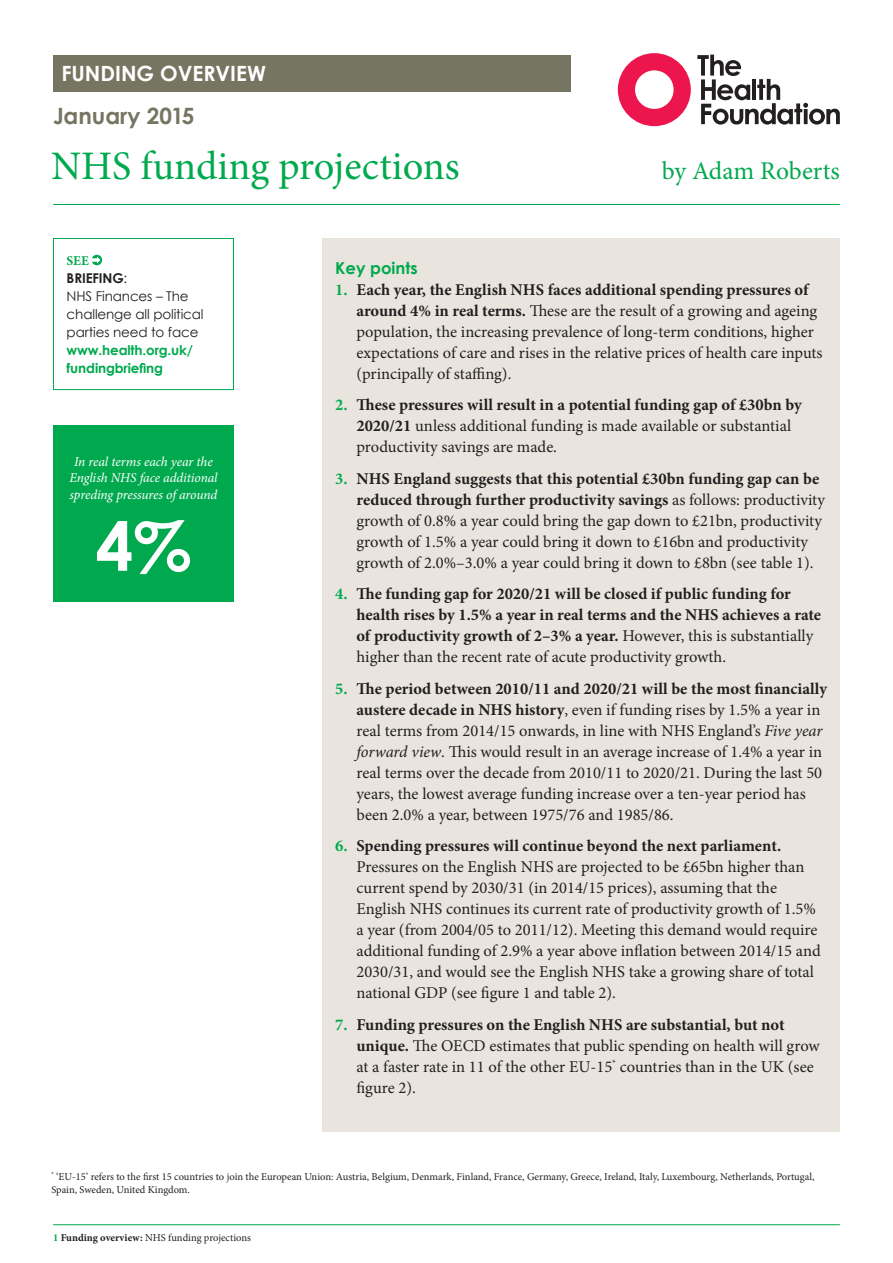
<style>
.page{position:relative;width:893px;height:1263px;background:#fff}
.page>*{position:absolute;margin:0;border:0;box-sizing:border-box;transform-origin:0 0}
.t1{font:700 67.5px "Century Gothic";color:#fff}
.Document_title{font:40.5px "Minion Pro";color:#00a94e}
.t2{font:25.5px "Minion Pro";color:#00a94e}
.Date{font:700 22.5px "Century Gothic";color:#767561}
.t3{font:700 21px "Century Gothic";color:#fff}
.t4{font:16.5px/21px "Minion Pro";color:#231f20}
.t5{font:700 16.5px/21px "Minion Pro";color:#231f20}
.Sub_heading{font:700 16.5px "Century Gothic";color:#00a94e}
.See_-_text{font:13.5px/18px "Century Gothic";letter-spacing:-.01em;color:#231f20}
.t6{font:italic 13.5px/16.5px "Minion Pro";letter-spacing:-.01em;color:#fff;text-align:center}
.t7{font:700 13.5px "Minion Pro";color:#00a94e}
.t8{font:10.5px/13.5px "Minion Pro";color:#231f20}
.s1{font-weight:700}
.s2{font-weight:700;color:#00a94e}
.s3{color:#00a94e}
.s4{font-weight:400}
.s5{font-style:italic}
</style>
<div class="page">
<hr style="left:53px;top:1224px;width:787px;height:1px;background:#00a94e">
<div style="left:322px;top:238px;width:518px;height:893px;background:#e9e5de"></div>
<hr style="left:53px;top:204px;width:787px;height:1px;background:#00a94e">
<svg style="left:92px;top:255px;width:10px;height:10px"></svg>
<div style="left:53px;top:238px;width:181px;height:152px;border:1px solid #00a94e"></div>
<div style="left:53px;top:425px;width:181px;height:176px;background:#00a94e"></div>
<svg style="left:697px;top:55px;width:143px;height:70px"></svg>
<svg style="left:618px;top:53px;width:73px;height:73px"></svg>
<div style="left:53px;top:55px;width:517px;height:36px;background:#767561"></div>
<p class="t3" style="left:61px;top:57px;width:206px">FUNDING OVERVIEW</p>
<p class="Date" style="left:53px;top:99px;width:143px">January 2015</p>
<p class="Document_title" style="left:51px;top:139px;width:410px">NHS funding projections</p>
<p class="t2" style="left:662px;top:154px;width:179px">by Adam Roberts</p>
<p class="t7" style="left:67px;top:251px;width:24px">SEE</p>
<p class="See_-_text" style="left:67px;top:269px;width:138px"><span class="s1">BRIEFING</span>:<br>NHS Finances – The challenge all political parties need to face <span class="s2">www.health.org.uk/ fundingbriefing</span></p>
<p class="t6" style="left:69px;top:453px;width:150px">In real terms each year the<br>English NHS face additional spreding pressures of around</p>
<p class="t1" style="left:96px;top:495px;width:97px">4%</p>
<p class="Sub_heading" style="left:335px;top:255px;width:84px">Key points</p>
<p class="t4" style="left:356px;top:279px;width:468px;text-indent:-21px"><span class="s2">1.</span> <span class="s1">Each year, the English NHS faces additional spending pressures of around 4% in real terms.</span> These are the result of a growing and ageing population, the increasing prevalence of long-term conditions, higher expectations of care and rises in the relative prices of health care inputs (principally of staffing).</p>
<p class="t4" style="left:356px;top:394px;width:447px;text-indent:-21px"><span class="s2">2.</span> <span class="s1">These pressures will result in a potential funding gap of £30bn by<br>2020/21</span> unless additional funding is made available or substantial productivity savings are made.</p>
<p class="t4" style="left:356px;top:468px;width:470px;text-indent:-21px"><span class="s2">3.</span> <span class="s1">NHS England suggests that this potential £30bn funding gap can be reduced through further productivity savings</span> as follows: productivity growth of 0.8% a year could bring the gap down to £21bn, productivity growth of 1.5% a year could bring it down to £16bn and productivity growth of 2.0%–3.0% a year could bring it down to £8bn (see table 1).</p>
<p class="t5" style="left:356px;top:583px;width:466px;text-indent:-21px"><span class="s3">4.</span> The funding gap for 2020/21 will be closed if public funding for health rises by 1.5% a year in real terms and the NHS achieves a rate of productivity growth of 2–3% a year. <span class="s4">However, this is substantially higher than the recent rate of acute productivity growth.</span></p>
<p class="t4" style="left:356px;top:678px;width:472px;text-indent:-21px"><span class="s2">5.</span> <span class="s1">The period between 2010/11 and 2020/21 will be the most financially austere decade in NHS history</span>, even if funding rises by 1.5% a year in real terms from 2014/15 onwards, in line with NHS England’s <span class="s5">Five year forward view</span>. This would result in an average increase of 1.4% a year in real terms over the decade from 2010/11 to 2020/21. During the last 50 years, the lowest average funding increase over a ten-year period has been 2.0% a year, between 1975/76 and 1985/86.</p>
<p class="t4" style="left:356px;top:835px;width:466px;text-indent:-21px"><span class="s2">6.</span> <span class="s1">Spending pressures will continue beyond the next parliament.<br></span>Pressures on the English NHS are projected to be £65bn higher than current spend by 2030/31 (in 2014/15 prices), assuming that the English NHS continues its current rate of productivity growth of 1.5% a year (from 2004/05 to 2011/12). Meeting this demand would require additional funding of 2.9% a year above inflation between 2014/15 and 2030/31, and would see the English NHS take a growing share of total national GDP (see figure 1 and table 2).</p>
<p class="t4" style="left:356px;top:1014px;width:465px;text-indent:-21px"><span class="s2">7.</span> <span class="s1">Funding pressures on the English NHS are substantial, but not unique.</span> The OECD estimates that public spending on health will grow at a faster rate in 11 of the other EU-15<sup>*</sup> countries than in the UK (see figure 2).</p>
<p class="t8" style="left:51px;top:1170px;width:764px"><sup>*</sup> ‘EU-15’ refers to the first 15 countries to join the European Union: Austria, Belgium, Denmark, Finland, France, Germany, Greece, Ireland, Italy, Luxembourg, Netherlands, Portugal,<br>Spain, Sweden, United Kingdom.</p>
<p class="t8" style="left:53px;top:1231px;width:199px"><span class="s2">1</span> <span class="s1">Funding overview:</span> NHS funding projections</p>
</div>
